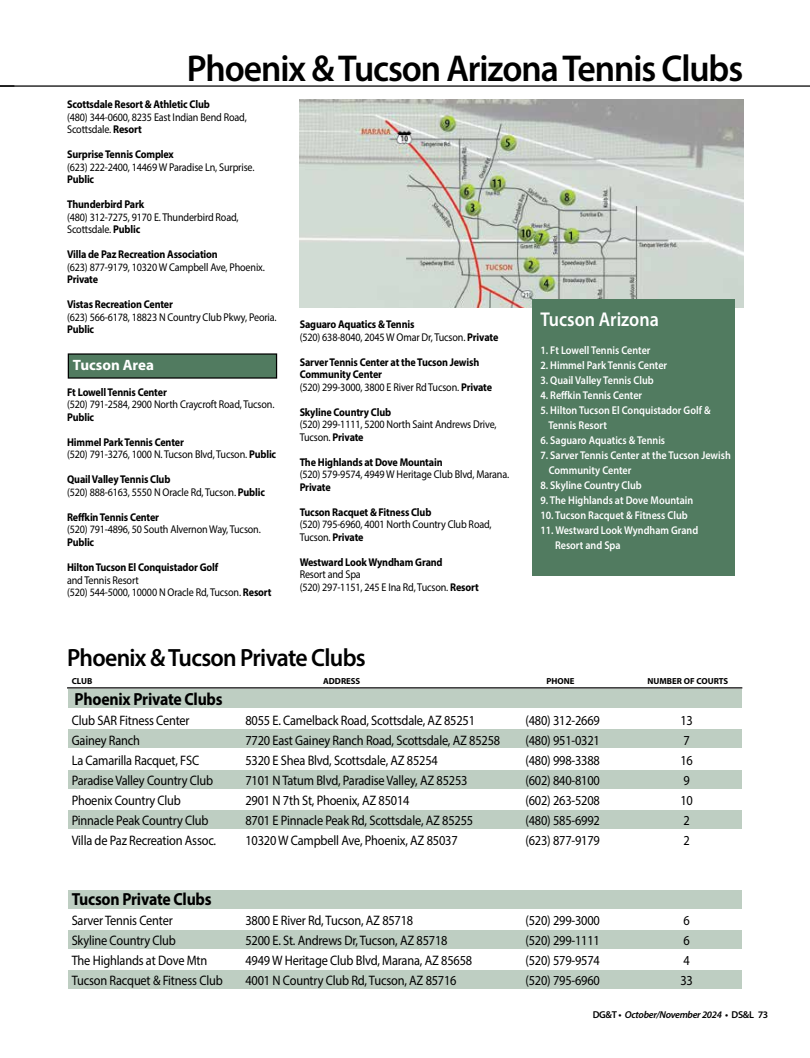
<style>
.page{position:relative;width:810px;height:1058px;background:#fff}
.page>*{position:absolute;margin:0;border:0;box-sizing:border-box;transform-origin:0 0}
.t1{font:600 37.5px "Myriad Pro";letter-spacing:-.03em;color:#000;scale:.95 1}
.t2{font:600 25px "Myriad Pro";letter-spacing:-.03em;color:#000;scale:.95 1}
.t3{font:600 20px "Myriad Pro";color:#fff;scale:.9 1}
.t4{font:700 17.5px "Myriad Pro";letter-spacing:-.015em;color:#000;scale:.9 1}
.t5{font:700 15px "Myriad Pro";color:#fff}
.t6{font:13.75px "Myriad Pro";letter-spacing:-.015em;color:#000;scale:.9 1}
.t7{font:11.25px/12.5px "Myriad Pro";letter-spacing:-.015em;color:#000;scale:.9 1}
.t8{font:700 11.25px/12.5px "Myriad Pro";letter-spacing:-.015em;color:#000;scale:.9 1}
.t9{font:600 11.25px/15px "Myriad Pro";color:#fff;scale:.9 1}
.t10{font:italic 600 10px "Myriad Pro";letter-spacing:-.03em;color:#000}
.t11{font:700 8.75px "Myriad Pro";color:#000}
.s1{font-weight:700}
.s2{font-weight:400}
.s3{font-style:normal}
</style>
<div class="page">
<div style="left:68px;top:689px;width:673px;height:18px;background:#becec2"></div>
<div style="left:68px;top:729px;width:673px;height:19px;background:#becec2"></div>
<div style="left:68px;top:770px;width:673px;height:19px;background:#becec2"></div>
<div style="left:68px;top:810px;width:673px;height:19px;background:#becec2"></div>
<div style="left:68px;top:890px;width:673px;height:18px;background:#becec2"></div>
<div style="left:68px;top:930px;width:673px;height:18px;background:#becec2"></div>
<div style="left:68px;top:970px;width:673px;height:19px;background:#becec2"></div>
<hr style="left:67px;top:687px;width:675px;height:1px;background:#000">
<div style="left:68px;top:354px;width:209px;height:24px;background:#517b60"></div>
<div style="left:68px;top:353px;width:209px;height:25px;border:1px solid #000"></div>
<img style="left:300px;top:100px;width:443px;height:207px">
<div style="left:532px;top:299px;width:203px;height:277px;background:#517b60"></div>
<hr style="left:0;top:85px;width:810px;height:2px;background:#000">
<h1 class="t1" style="left:187px;top:44px;width:587px">Phoenix &amp; Tucson Arizona Tennis Clubs</h1>
<p class="t8" style="left:67px;top:98px;width:160px">Scottsdale Resort &amp; Athletic Club</p>
<p class="t7" style="left:67px;top:111px;width:201px">(480) 344-0600, 8235 East Indian Bend Road,<br>Scottsdale. <span class="s1">Resort</span></p>
<p class="t8" style="left:67px;top:148px;width:120px">Surprise Tennis Complex</p>
<p class="t7" style="left:67px;top:161px;width:210px">(623) 222-2400, 14469 W Paradise Ln, Surprise.</p>
<p class="t8" style="left:67px;top:173px;width:32px">Public</p>
<p class="t8" style="left:67px;top:198px;width:87px">Thunderbird Park</p>
<p class="t7" style="left:67px;top:211px;width:192px">(480) 312-7275, 9170 E. Thunderbird Road,<br>Scottsdale. <span class="s1">Public</span></p>
<p class="t8" style="left:67px;top:248px;width:169px">Villa de Paz Recreation Association</p>
<p class="t7" style="left:67px;top:261px;width:221px">(623) 877-9179, 10320 W Campbell Ave, Phoenix.</p>
<p class="t8" style="left:67px;top:273px;width:36px">Private</p>
<p class="t8" style="left:67px;top:298px;width:119px">Vistas Recreation Center</p>
<p class="t7" style="left:67px;top:311px;width:234px">(623) 566-6178, 18823 N Country Club Pkwy, Peoria.</p>
<p class="t8" style="left:67px;top:323px;width:32px">Public</p>
<h3 class="t5" style="left:73px;top:355px;width:83px">Tucson Area</h3>
<p class="t8" style="left:67px;top:385px;width:112px">Ft Lowell Tennis Center</p>
<p class="t7" style="left:67px;top:398px;width:232px">(520) 791-2584, 2900 North Craycroft Road, Tucson.</p>
<p class="t8" style="left:67px;top:410px;width:32px">Public</p>
<p class="t7" style="left:67px;top:436px;width:234px"><span class="s1">Himmel Park Tennis Center<br></span>(520) 791-3276, 1000 N. Tucson Blvd, Tucson. <span class="s1">Public</span></p>
<p class="t7" style="left:67px;top:473px;width:221px"><span class="s1">Quail Valley Tennis Club<br></span>(520) 888-6163, 5550 N Oracle Rd, Tucson. <span class="s1">Public</span></p>
<p class="t8" style="left:67px;top:510px;width:104px">Reffkin Tennis Center</p>
<p class="t7" style="left:67px;top:523px;width:217px">(520) 791-4896, 50 South Alvernon Way, Tucson.</p>
<p class="t8" style="left:67px;top:535px;width:32px">Public</p>
<p class="t8" style="left:67px;top:560px;width:169px">Hilton Tucson El Conquistador Golf</p>
<p class="t7" style="left:67px;top:573px;width:229px">and Tennis Resort<br>(520) 544-5000, 10000 N Oracle Rd, Tucson. <span class="s1">Resort</span></p>
<p class="t7" style="left:300px;top:318px;width:222px"><span class="s1">Saguaro Aquatics &amp; Tennis<br></span>(520) 638-8040, 2045 W Omar Dr, Tucson. <span class="s1">Private</span></p>
<p class="t8" style="left:300px;top:355px;width:215px">Sarver Tennis Center at the Tucson Jewish<br>Community Center<br><span class="s2">(520) 299-3000, 3800 E River Rd Tucson.</span> Private</p>
<p class="t8" style="left:300px;top:405px;width:103px">Skyline Country Club</p>
<p class="t7" style="left:300px;top:418px;width:220px">(520) 299-1111, 5200 North Saint Andrews Drive,<br>Tucson. <span class="s1">Private</span></p>
<p class="t8" style="left:300px;top:455px;width:160px">The Highlands at Dove Mountain</p>
<p class="t7" style="left:300px;top:468px;width:234px">(520) 579-9574, 4949 W Heritage Club Blvd, Marana.</p>
<p class="t8" style="left:300px;top:480px;width:36px">Private</p>
<p class="t8" style="left:300px;top:505px;width:148px">Tucson Racquet &amp; Fitness Club</p>
<p class="t7" style="left:300px;top:518px;width:215px">(520) 795-6960, 4001 North Country Club Road,<br>Tucson. <span class="s1">Private</span></p>
<p class="t8" style="left:300px;top:555px;width:160px">Westward Look Wyndham Grand</p>
<p class="t7" style="left:300px;top:568px;width:200px">Resort and Spa<br>(520) 297-1151, 245 E Ina Rd, Tucson. <span class="s1">Resort</span></p>
<h2 class="t2" style="left:67px;top:641px;width:316px">Phoenix &amp; Tucson Private Clubs</h2>
<h3 class="t3" style="left:540px;top:307px;width:133px">Tucson Arizona</h3>
<p class="t9" style="left:540px;top:342px;width:124px">1. Ft Lowell Tennis Center</p>
<p class="t9" style="left:540px;top:357px;width:142px">2. Himmel Park Tennis Center</p>
<p class="t9" style="left:540px;top:372px;width:127px">3. Quail Valley Tennis Club</p>
<p class="t9" style="left:540px;top:387px;width:115px">4. Reffkin Tennis Center</p>
<p class="t9" style="left:548px;top:402px;width:182px;text-indent:-8px">5. Hilton Tucson El Conquistador Golf &amp;<br>Tennis Resort</p>
<p class="t9" style="left:540px;top:432px;width:140px">6. Saguaro Aquatics &amp; Tennis</p>
<p class="t9" style="left:549px;top:447px;width:204px;text-indent:-8px">7. Sarver Tennis Center at the Tucson Jewish<br>Community Center</p>
<p class="t9" style="left:540px;top:477px;width:114px">8. Skyline Country Club</p>
<p class="t9" style="left:540px;top:492px;width:171px">9. The Highlands at Dove Mountain</p>
<p class="t9" style="left:540px;top:507px;width:165px">10. Tucson Racquet &amp; Fitness Club</p>
<p class="t9" style="left:555px;top:522px;width:161px;text-indent:-15px">11. Westward Look Wyndham Grand<br>Resort and Spa</p>
<p class="t11" style="left:72px;top:675px;width:22px">CLUB</p>
<p class="t11" style="left:323px;top:675px;width:39px">ADDRESS</p>
<p class="t11" style="left:546px;top:675px;width:30px">PHONE</p>
<p class="t11" style="left:648px;top:675px;width:82px">NUMBER OF COURTS</p>
<h3 class="t4" style="left:75px;top:687px;width:166px">Phoenix Private Clubs</h3>
<p class="t6" style="left:72px;top:711px;width:133px">Club SAR Fitness Center</p>
<p class="t6" style="left:245px;top:711px;width:257px">8055 E. Camelback Road, Scottsdale, AZ 85251</p>
<p class="t6" style="left:525px;top:711px;width:84px">(480) 312-2669</p>
<p class="t6" style="left:680px;top:711px;width:15px">13</p>
<p class="t6" style="left:72px;top:731px;width:78px">Gainey Ranch</p>
<p class="t6" style="left:245px;top:731px;width:285px">7720 East Gainey Ranch Road, Scottsdale, AZ 85258</p>
<p class="t6" style="left:525px;top:731px;width:84px">(480) 951-0321</p>
<p class="t6" style="left:684px;top:731px;width:9px">7</p>
<p class="t6" style="left:72px;top:751px;width:143px">La Camarilla Racquet, FSC</p>
<p class="t6" style="left:245px;top:751px;width:215px">5320 E Shea Blvd, Scottsdale, AZ 85254</p>
<p class="t6" style="left:525px;top:751px;width:84px">(480) 998-3388</p>
<p class="t6" style="left:680px;top:751px;width:15px">16</p>
<p class="t6" style="left:72px;top:771px;width:159px">Paradise Valley Country Club</p>
<p class="t6" style="left:245px;top:771px;width:248px">7101 N Tatum Blvd, Paradise Valley, AZ 85253</p>
<p class="t6" style="left:525px;top:771px;width:84px">(602) 840-8100</p>
<p class="t6" style="left:684px;top:771px;width:9px">9</p>
<p class="t6" style="left:72px;top:791px;width:123px">Phoenix Country Club</p>
<p class="t6" style="left:245px;top:791px;width:184px">2901 N 7th St, Phoenix, AZ 85014</p>
<p class="t6" style="left:525px;top:791px;width:84px">(602) 263-5208</p>
<p class="t6" style="left:680px;top:791px;width:15px">10</p>
<p class="t6" style="left:72px;top:811px;width:154px">Pinnacle Peak Country Club</p>
<p class="t6" style="left:245px;top:811px;width:255px">8701 E Pinnacle Peak Rd, Scottsdale, AZ 85255</p>
<p class="t6" style="left:525px;top:811px;width:84px">(480) 585-6992</p>
<p class="t6" style="left:684px;top:811px;width:9px">2</p>
<p class="t6" style="left:72px;top:831px;width:162px">Villa de Paz Recreation Assoc.</p>
<p class="t6" style="left:245px;top:831px;width:237px">10320 W Campbell Ave, Phoenix, AZ 85037</p>
<p class="t6" style="left:525px;top:831px;width:84px">(623) 877-9179</p>
<p class="t6" style="left:684px;top:831px;width:9px">2</p>
<h3 class="t4" style="left:72px;top:887px;width:157px">Tucson Private Clubs</h3>
<p class="t6" style="left:72px;top:911px;width:114px">Sarver Tennis Center</p>
<p class="t6" style="left:245px;top:911px;width:188px">3800 E River Rd, Tucson, AZ 85718</p>
<p class="t6" style="left:525px;top:911px;width:84px">(520) 299-3000</p>
<p class="t6" style="left:684px;top:911px;width:9px">6</p>
<p class="t6" style="left:72px;top:931px;width:117px">Skyline Country Club</p>
<p class="t6" style="left:245px;top:931px;width:226px">5200 E. St. Andrews Dr, Tucson, AZ 85718</p>
<p class="t6" style="left:525px;top:931px;width:84px">(520) 299-1111</p>
<p class="t6" style="left:684px;top:931px;width:9px">6</p>
<p class="t6" style="left:72px;top:951px;width:152px">The Highlands at Dove Mtn</p>
<p class="t6" style="left:245px;top:951px;width:253px">4949 W Heritage Club Blvd, Marana, AZ 85658</p>
<p class="t6" style="left:525px;top:951px;width:84px">(520) 579-9574</p>
<p class="t6" style="left:684px;top:951px;width:9px">4</p>
<p class="t6" style="left:72px;top:971px;width:169px">Tucson Racquet &amp; Fitness Club</p>
<p class="t6" style="left:245px;top:971px;width:236px">4001 N Country Club Rd, Tucson, AZ 85716</p>
<p class="t6" style="left:525px;top:971px;width:84px">(520) 795-6960</p>
<p class="t6" style="left:680px;top:971px;width:15px">33</p>
<p class="t10" style="left:593px;top:1008px;width:177px"><span class="s3">DG&amp;T •</span> October/November 2024 <span class="s3">• DS&amp;L 73</span></p>
</div>
